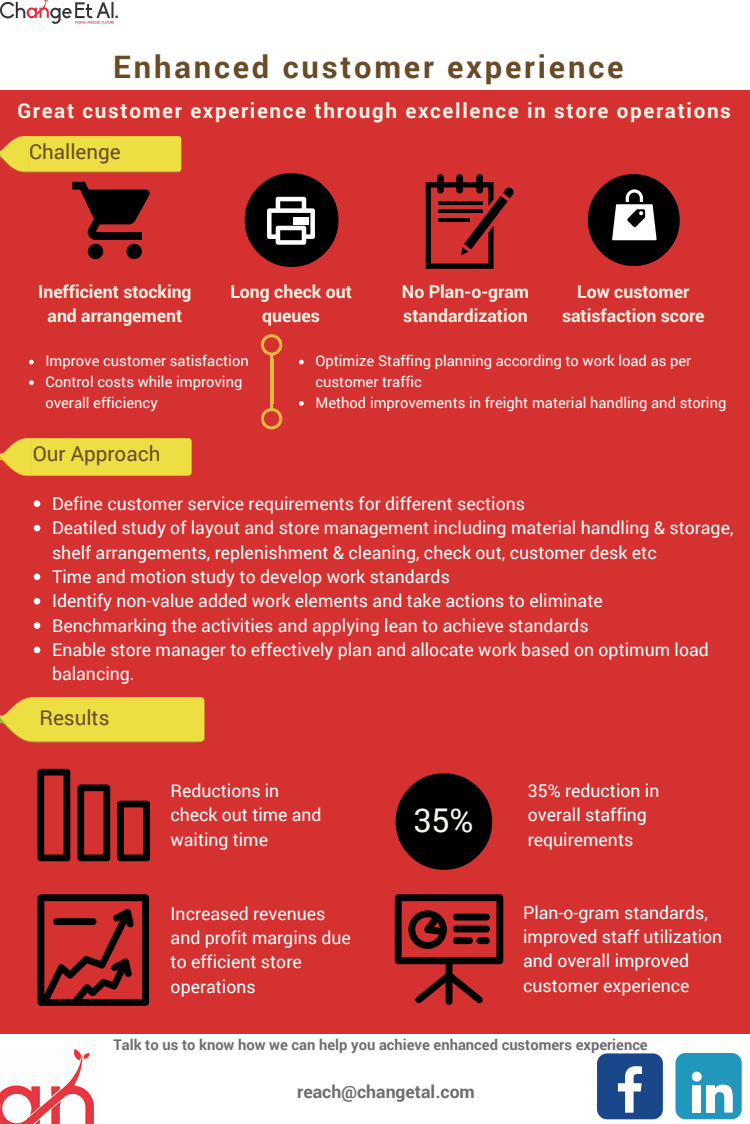
<style>
.page{position:relative;width:750px;height:1124px;background:#d63131}
.page>*{position:absolute;margin:0;border:0;box-sizing:border-box;transform-origin:0 0}
.t1{font:32.75px "Roboto";color:#f8f5e8}
.t2{font:700 31px "Roboto";letter-spacing:.09em;color:#684b27}
.t3{font:700 20.62px "Roboto";letter-spacing:.08em;color:#f8f5e8}
.t4{font:20.62px "Roboto";color:#684b27}
.t5{font:17.62px/24.4px "Roboto";color:#fff}
.t6{font:700 17.62px/24.4px "Roboto";color:#f8f5e8;text-align:center}
.t7{font:700 17.62px "Roboto";color:#6e6e6e}
.t8{font:14.75px/20.6px "Roboto";color:#fff}
.t9{font:700 14.75px "Roboto";color:#6e6e6e}
</style>
<div class="page">
<svg style="left:29px;top:360px;width:5px;height:4px"></svg>
<svg style="left:29px;top:380px;width:5px;height:5px"></svg>
<svg style="left:299px;top:360px;width:5px;height:4px"></svg>
<svg style="left:299px;top:401px;width:5px;height:5px"></svg>
<div style="left:0;top:1034px;width:750px;height:90px;background:#fff"></div>
<svg style="left:34px;top:500px;width:6px;height:7px"></svg>
<svg style="left:34px;top:525px;width:6px;height:6px"></svg>
<svg style="left:34px;top:573px;width:6px;height:7px"></svg>
<svg style="left:34px;top:598px;width:6px;height:6px"></svg>
<svg style="left:34px;top:622px;width:6px;height:7px"></svg>
<svg style="left:34px;top:647px;width:6px;height:6px"></svg>
<div style="left:0;top:0;width:750px;height:90px;background:#fff"></div>
<img style="left:1px;top:0;width:116px;height:23px">
<svg style="left:588px;top:174px;width:92px;height:92px"></svg>
<svg style="left:245px;top:173px;width:93px;height:94px"></svg>
<svg style="left:72px;top:182px;width:78px;height:77px"></svg>
<svg style="left:426px;top:174px;width:88px;height:95px"></svg>
<hr style="left:270px;top:359px;width:3px;height:44px;background:#e8b846">
<svg style="left:261px;top:334px;width:21px;height:26px"></svg>
<svg style="left:261px;top:402px;width:21px;height:27px"></svg>
<svg style="left:0;top:697px;width:204px;height:46px;background:#e8cf41"></svg>
<svg style="left:0;top:438px;width:192px;height:38px;background:#ead340"></svg>
<svg style="left:0;top:136px;width:181px;height:37px;background:#e9d141"></svg>
<svg style="left:77px;top:784px;width:34px;height:77px"></svg>
<svg style="left:117px;top:801px;width:33px;height:60px"></svg>
<svg style="left:38px;top:769px;width:33px;height:92px"></svg>
<svg style="left:38px;top:894px;width:111px;height:112px"></svg>
<svg style="left:396px;top:773px;width:96px;height:97px"></svg>
<svg style="left:395px;top:894px;width:108px;height:111px"></svg>
<img style="left:0;top:1049px;width:94px;height:74px">
<div style="left:676px;top:1053px;width:66px;height:66px;background:#2197bd;border-radius:10px"></div>
<svg style="left:692px;top:1071px;width:10px;height:10px"></svg>
<div style="left:692px;top:1085px;width:9px;height:27px;background:#fff"></div>
<div style="left:706px;top:1085px;width:8px;height:27px;background:#fff"></div>
<svg style="left:714px;top:1084px;width:19px;height:28px"></svg>
<div style="left:597px;top:1053px;width:66px;height:66px;background:#1a4789;border-radius:10px"></div>
<svg style="left:618px;top:1066px;width:24px;height:46px"></svg>
<h2 class="t2" style="left:113px;top:46px;width:512px">Enhanced customer experience</h2>
<p class="t3" style="left:17px;top:96px;width:715px">Great customer experience through excellence in store operations</p>
<p class="t4" style="left:29px;top:137px;width:93px">Challenge</p>
<p class="t6" style="left:38px;top:279px;width:155px">Inefficient stocking and arrangement</p>
<p class="t8" style="left:45px;top:350px;width:205px">Improve customer satisfaction<br>Control costs while improving overall efficiency</p>
<p class="t8" style="left:315px;top:350px;width:413px">Optimize Staffing planning according to work load as per customer traffic<br>Method improvements in freight material handling and storing</p>
<p class="t6" style="left:230px;top:279px;width:123px">Long check out queues</p>
<p class="t6" style="left:402px;top:279px;width:129px;text-align:left">No Plan-o-gram standardization</p>
<p class="t6" style="left:562px;top:279px;width:144px">Low customer satisfaction score</p>
<p class="t4" style="left:33px;top:439px;width:129px">Our Approach</p>
<p class="t5" style="left:52px;top:491px;width:683px">Define customer service requirements for different sections<br>Deatiled study of layout and store management including material handling &amp; storage, shelf arrangements, replenishment &amp; cleaning, check out, customer desk etc<br>Time and motion study to develop work standards<br>Identify non-value added work elements and take actions to eliminate<br>Benchmarking the activities and applying lean to achieve standards<br>Enable store manager to effectively plan and allocate work based on optimum load balancing.</p>
<p class="t4" style="left:39px;top:703px;width:72px">Results</p>
<p class="t5" style="left:171px;top:778px;width:152px">Reductions in check out time and waiting time</p>
<p class="t5" style="left:528px;top:778px;width:133px">35% reduction in overall staffing requirements</p>
<h1 class="t1" style="left:413px;top:798px;width:62px">35%</h1>
<p class="t5" style="left:171px;top:900px;width:182px">Increased revenues and profit margins due to efficient store operations</p>
<p class="t5" style="left:523px;top:899px;width:201px">Plan-o-gram standards, improved staff utilization and overall improved customer experience</p>
<p class="t9" style="left:113px;top:1034px;width:536px">Talk to us to know how we can help you achieve enhanced customers experience</p>
<p class="t7" style="left:297px;top:1079px;width:179px">reach@changetal.com</p>
</div>
